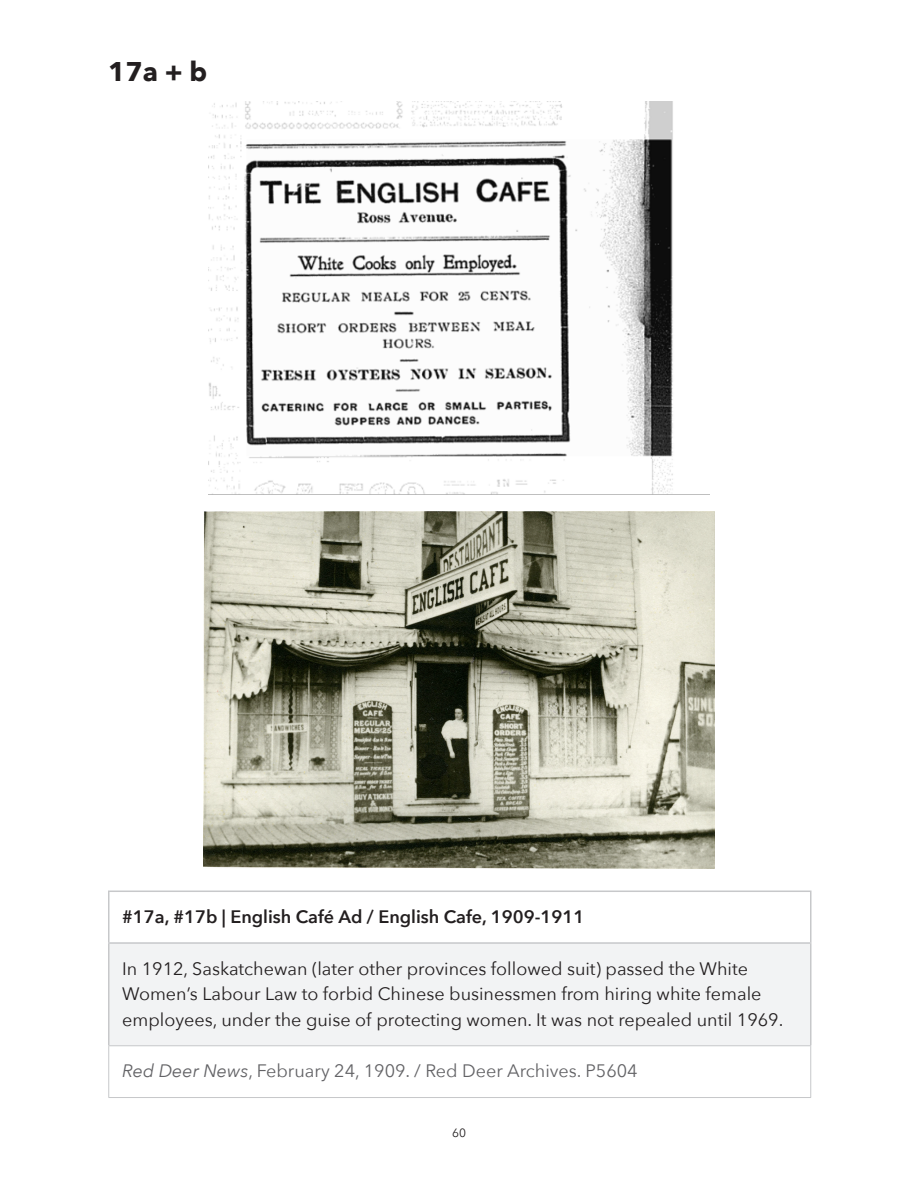
<style>
.page{position:relative;width:918px;height:1188px;background:#fff}
.page>*{position:absolute;margin:0;border:0;box-sizing:border-box;transform-origin:0 0}
.t1{font:700 27px "Avenir Next";color:#231f20}
.t2{font:18px/25.5px "Avenir Next";color:#231f20}
.t3{font:18px "Avenir Next";color:#636366}
.t4{font:600 18px "Avenir Next";color:#231f20}
.t5{font:12px "Avenir Next";color:#231f20}
.s1{font-style:italic}
</style>
<div class="page">
<div style="left:109px;top:943px;width:702px;height:103px;background:#f2f3f4"></div>
<hr style="left:108px;top:944px;width:2px;height:101px;background:#c7c8ca">
<hr style="left:810px;top:944px;width:2px;height:101px;background:#c7c8ca">
<hr style="left:108px;top:1045px;width:703px;height:1px;background:#c7c8ca">
<hr style="left:108px;top:1046px;width:1px;height:51px;background:#c7c8ca">
<hr style="left:810px;top:1046px;width:1px;height:51px;background:#c7c8ca">
<hr style="left:108px;top:1097px;width:703px;height:1px;background:#c7c8ca">
<hr style="left:108px;top:891px;width:704px;height:1px;background:#c7c8ca">
<hr style="left:108px;top:892px;width:2px;height:50px;background:#c7c8ca">
<hr style="left:810px;top:892px;width:2px;height:50px;background:#c7c8ca">
<hr style="left:108px;top:942px;width:704px;height:2px;background:#c7c8ca">
<img style="left:209px;top:102px;width:464px;height:392px">
<img style="left:204px;top:512px;width:510px;height:357px">
<p class="t1" style="left:108px;top:55px;width:101px">17a + b</p>
<p class="t4" style="left:122px;top:906px;width:464px">#17a, #17b | English Café Ad / English Cafe, 1909-1911</p>
<p class="t2" style="left:122px;top:956px;width:663px">In 1912, Saskatchewan (later other provinces followed suit) passed the White<br>Women’s Labour Law to forbid Chinese businessmen from hiring white female employees, under the guise of protecting women. It was not repealed until 1969.</p>
<p class="t3" style="left:122px;top:1060px;width:517px"><span class="s1">Red Deer News</span>, February 24, 1909. / Red Deer Archives. P5604</p>
<p class="t5" style="left:452px;top:1126px;width:15px">60</p>
</div>
